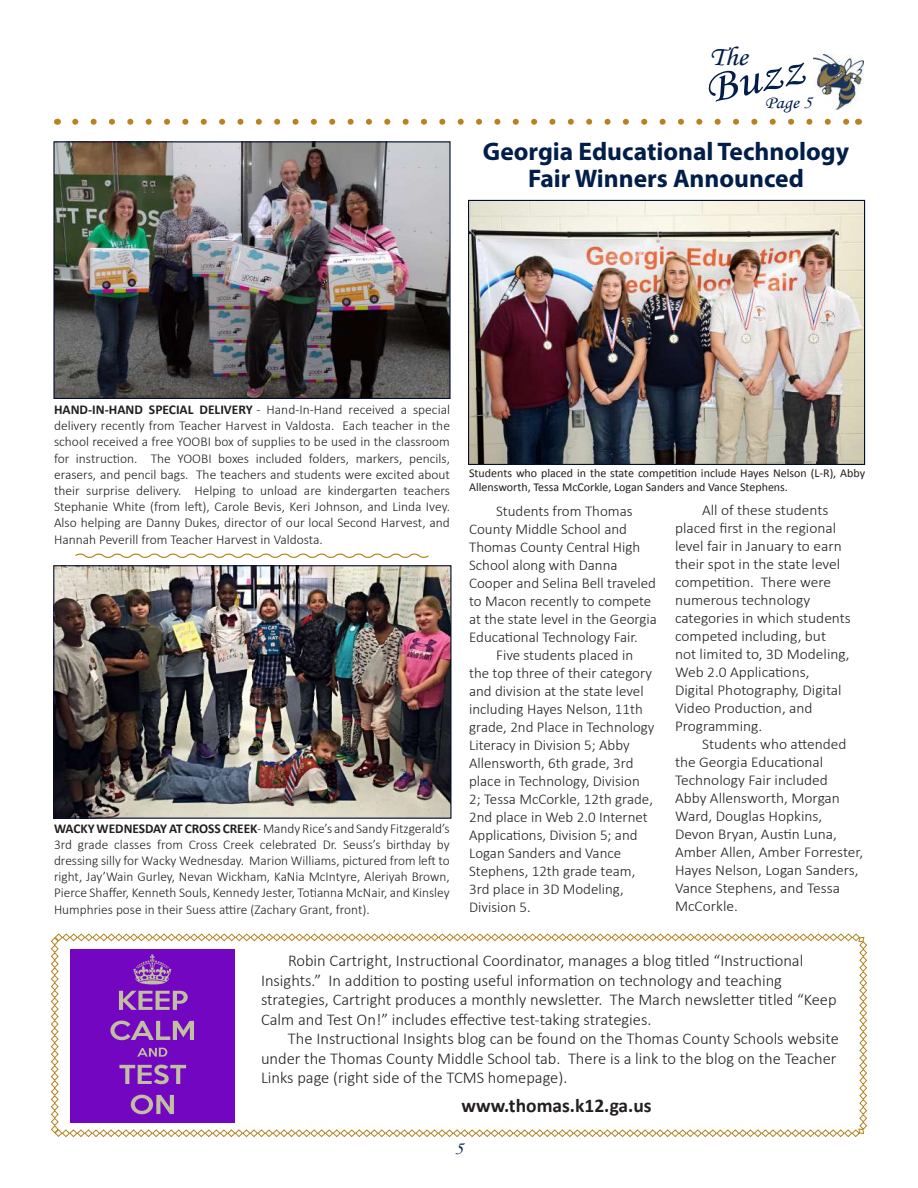
<style>
.page{position:relative;width:918px;height:1188px;background:#fff}
.page>*{position:absolute;margin:0;border:0;box-sizing:border-box;transform-origin:0 0}
.t1{font:46.5px "Monotype Corsiva";color:#001e49;scale:1.11 1}
.t2{font:27px "Monotype Corsiva";color:#001e49;scale:1.11 1}
.t3{font:700 25.5px/27px "Myriad Pro";color:#001e49;text-align:center}
.t4{font:700 19.5px "Calibri";color:#231f20}
.t5{font:18px "Monotype Corsiva";color:#001e49;scale:1.11 1}
.t6{font:300 16.5px/19.5px "Calibri";color:#231f20}
.t7{font:300 15px/18px "Calibri";color:#231f20}
.t8{font:300 13.5px/16.2px "Calibri";color:#231f20;text-align:justify}
.t9{font:12px/14.4px "Calibri";color:#231f20}
.s1{font-weight:700}
</style>
<div class="page">
<svg style="left:75px;top:119px;width:774px;height:6px"></svg>
<img style="left:813px;top:54px;width:51px;height:56px">
<img style="left:55px;top:143px;width:394px;height:254px">
<div style="left:53px;top:141px;width:398px;height:258px;border:1px solid #040f2d"></div>
<img style="left:470px;top:202px;width:393px;height:261px">
<div style="left:468px;top:200px;width:397px;height:265px;border:1px solid #040f2d"></div>
<img style="left:55px;top:567px;width:395px;height:250px">
<div style="left:53px;top:565px;width:399px;height:254px;border:1px solid #040f2d"></div>
<svg style="left:75px;top:553px;width:354px;height:5px"></svg>
<svg style="left:51px;top:933px;width:816px;height:204px"></svg>
<h2 class="t2" style="left:709px;top:41px;width:36px">The</h2>
<h1 class="t1" style="left:699px;top:61px;width:92px;rotate:-12deg">Buzz</h1>
<p class="t5" style="left:765px;top:91px;width:44px">Page 5</p>
<h3 class="t3" style="left:483px;top:137px;width:368px">Georgia Educational Technology<br>Fair Winners Announced</h3>
<p class="t8" style="left:54px;top:401px;width:398px"><span class="s1">HAND-IN-HAND SPECIAL DELIVERY</span> - Hand-In-Hand received a special delivery recently from Teacher Harvest in Valdosta. Each teacher in the school received a free YOOBI box of supplies to be used in the classroom for instruction. The YOOBI boxes included folders, markers, pencils, erasers, and pencil bags. The teachers and students were excited about their surprise delivery. Helping to unload are kindergarten teachers Stephanie White (from left), Carole Bevis, Keri Johnson, and Linda Ivey.<br>Also helping are Danny Dukes, director of our local Second Harvest, and Hannah Peverill from Teacher Harvest in Valdosta.</p>
<p class="t9" style="left:469px;top:466px;width:397px">Students who placed in the state competition include Hayes Nelson (L-R), Abby<br>Allensworth, Tessa McCorkle, Logan Sanders and Vance Stephens.</p>
<p class="t7" style="left:496px;top:502px;width:138px">Students from Thomas</p>
<p class="t7" style="left:469px;top:520px;width:159px">County Middle School and</p>
<p class="t7" style="left:469px;top:538px;width:173px">Thomas County Central High</p>
<p class="t7" style="left:469px;top:556px;width:150px">School along with Danna</p>
<p class="t7" style="left:469px;top:574px;width:188px">Cooper and Selina Bell traveled</p>
<p class="t7" style="left:469px;top:592px;width:184px">to Macon recently to compete</p>
<p class="t7" style="left:469px;top:610px;width:189px">at the state level in the Georgia</p>
<p class="t7" style="left:469px;top:628px;width:170px">Educational Technology Fair.</p>
<p class="t7" style="left:496px;top:646px;width:139px">Five students placed in</p>
<p class="t7" style="left:469px;top:664px;width:184px">the top three of their category</p>
<p class="t7" style="left:469px;top:682px;width:176px">and division at the state level</p>
<p class="t7" style="left:469px;top:700px;width:175px">including Hayes Nelson, 11th</p>
<p class="t7" style="left:469px;top:718px;width:187px">grade, 2nd Place in Technology</p>
<p class="t7" style="left:469px;top:736px;width:162px">Literacy in Division 5; Abby</p>
<p class="t7" style="left:469px;top:754px;width:166px">Allensworth, 6th grade, 3rd</p>
<p class="t7" style="left:469px;top:772px;width:172px">place in Technology, Division</p>
<p class="t7" style="left:469px;top:790px;width:185px">2; Tessa McCorkle, 12th grade,</p>
<p class="t7" style="left:469px;top:808px;width:180px">2nd place in Web 2.0 Internet</p>
<p class="t7" style="left:469px;top:826px;width:170px">Applications, Division 5; and</p>
<p class="t7" style="left:469px;top:844px;width:154px">Logan Sanders and Vance</p>
<p class="t7" style="left:469px;top:862px;width:168px">Stephens, 12th grade team,</p>
<p class="t7" style="left:469px;top:880px;width:156px">3rd place in 3D Modeling,</p>
<p class="t7" style="left:469px;top:898px;width:63px">Division 5.</p>
<p class="t7" style="left:675px;top:501px;width:177px;text-indent:27px">All of these students placed first in the regional level fair in January to earn their spot in the state level competition. There were numerous technology categories in which students competed including, but not limited to, 3D Modeling,<br>Web 2.0 Applications,<br>Digital Photography, Digital<br>Video Production, and<br>Programming.</p>
<p class="t7" style="left:675px;top:735px;width:190px;text-indent:27px">Students who attended the Georgia Educational<br>Technology Fair included<br>Abby Allensworth, Morgan<br>Ward, Douglas Hopkins,<br>Devon Bryan, Austin Luna,<br>Amber Allen, Amber Forrester,<br>Hayes Nelson, Logan Sanders,<br>Vance Stephens, and Tessa<br>McCorkle.</p>
<p class="t8" style="left:54px;top:820px;width:397px"><span class="s1">WACKY WEDNESDAY AT CROSS CREEK</span> - Mandy Rice’s and Sandy Fitzgerald’s 3rd grade classes from Cross Creek celebrated Dr. Seuss’s birthday by dressing silly for Wacky Wednesday. Marion Williams, pictured from left to right, Jay’Wain Gurley, Nevan Wickham, KaNia McIntyre, Aleriyah Brown, Pierce Shaffer, Kenneth Souls, Kennedy Jester, Totianna McNair, and Kinsley Humphries pose in their Suess attire (Zachary Grant, front).</p>
<p class="t6" style="left:261px;top:951px;width:577px;text-indent:27px">Robin Cartright, Instructional Coordinator, manages a blog titled “Instructional Insights.” In addition to posting useful information on technology and teaching strategies, Cartright produces a monthly newsletter. The March newsletter titled “Keep Calm and Test On!” includes effective test-taking strategies.</p>
<p class="t6" style="left:261px;top:1029px;width:579px;text-indent:27px">The Instructional Insights blog can be found on the Thomas County Schools website under the Thomas County Middle School tab. There is a link to the blog on the Teacher<br>Links page (right side of the TCMS homepage).</p>
<h3 class="t4" style="left:462px;top:1093px;width:192px">www.thomas.k12.ga.us</h3>
<p class="t5" style="left:455px;top:1137px;width:9px">5</p>
</div>
